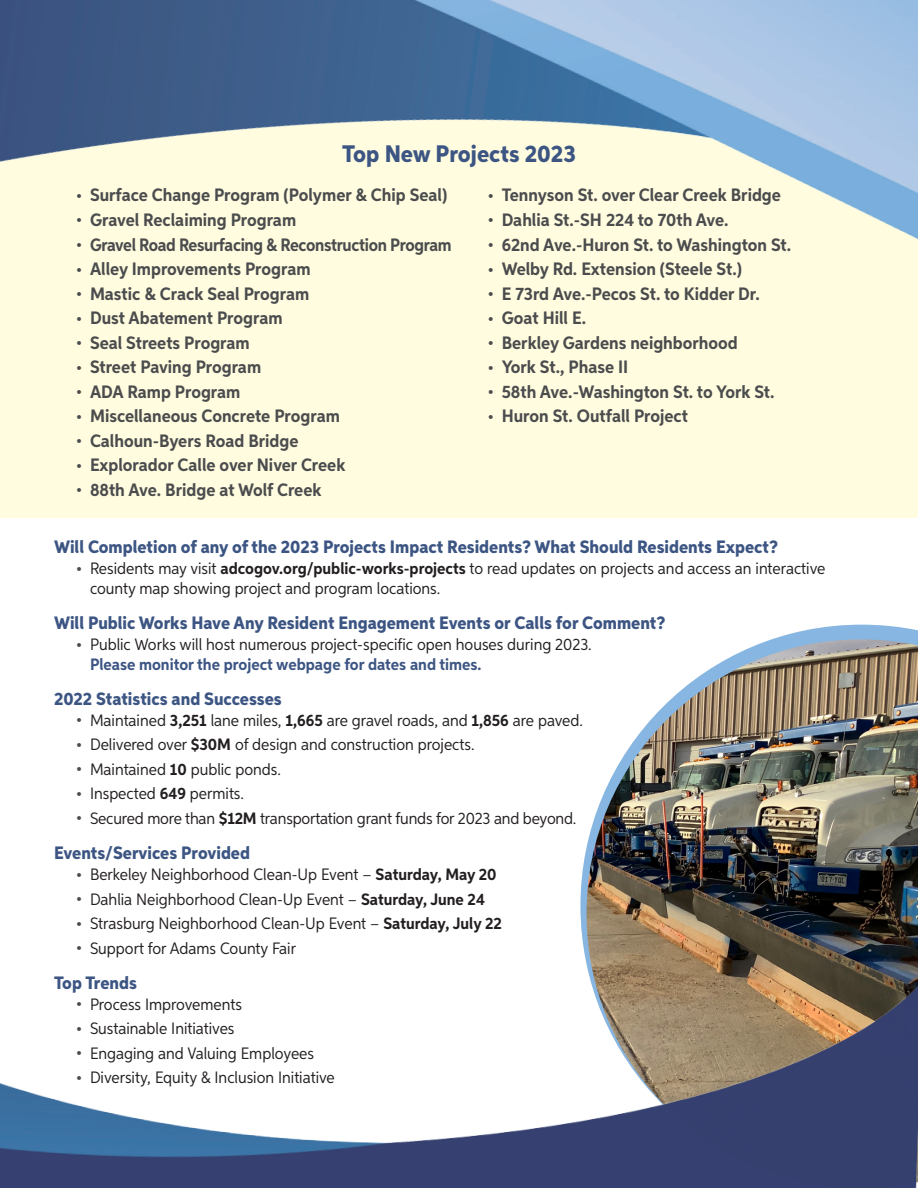
<style>
.page{position:relative;width:918px;height:1188px;background:#fff}
.page>*{position:absolute;margin:0;border:0;box-sizing:border-box;transform-origin:0 0}
.t1{font:800 24px "Aspira Nar";color:#3c5583}
.t2{font:700 18px "Aspira Nar";color:#4b4c4d}
.t3{font:800 18px "Aspira Nar";color:#3c5583}
.t4{font:700 18px "Aspira Nar";letter-spacing:-.02em;color:#4b4c4d}
.t5{font:16.5px/19.8px "Aspira Nar";color:#231f20}
.s1{font-weight:400;font-size:12px}
.s2{font-size:12px;color:#4b4c4d}
.s3{font-weight:700}
.s4{font-weight:700;color:#3c5583}
</style>
<div class="page">
<svg style="left:580px;top:625px;width:338px;height:299px"></svg>
<img style="left:586px;top:639px;width:332px;height:285px">
<div style="left:0;top:78px;width:918px;height:440px;background:#fffce0"></div>
<img style="left:0;top:924px;width:918px;height:264px">
<img style="left:0;top:0;width:918px;height:239px">
<p class="t1" style="left:342px;top:139px;width:235px">Top New Projects 2023</p>
<p class="t2" style="left:76px;top:184px;width:372px"><span class="s1">•</span> Surface Change Program (Polymer &amp; Chip Seal)</p>
<p class="t2" style="left:76px;top:209px;width:221px"><span class="s1">•</span> Gravel Reclaiming Program</p>
<p class="t4" style="left:76px;top:233px;width:377px"><span class="s1">•</span> Gravel Road Resurfacing &amp; Reconstruction Program</p>
<p class="t2" style="left:76px;top:258px;width:236px"><span class="s1">•</span> Alley Improvements Program</p>
<p class="t2" style="left:76px;top:282px;width:234px"><span class="s1">•</span> Mastic &amp; Crack Seal Program</p>
<p class="t2" style="left:76px;top:307px;width:208px"><span class="s1">•</span> Dust Abatement Program</p>
<p class="t2" style="left:76px;top:331px;width:175px"><span class="s1">•</span> Seal Streets Program</p>
<p class="t2" style="left:76px;top:356px;width:186px"><span class="s1">•</span> Street Paving Program</p>
<p class="t2" style="left:76px;top:380px;width:165px"><span class="s1">•</span> ADA Ramp Program</p>
<p class="t2" style="left:76px;top:405px;width:265px"><span class="s1">•</span> Miscellaneous Concrete Program</p>
<p class="t2" style="left:76px;top:429px;width:224px"><span class="s1">•</span> Calhoun-Byers Road Bridge</p>
<p class="t2" style="left:76px;top:454px;width:270px"><span class="s1">•</span> Explorador Calle over Niver Creek</p>
<p class="t2" style="left:76px;top:478px;width:246px"><span class="s1">•</span> 88th Ave. Bridge at Wolf Creek</p>
<p class="t2" style="left:488px;top:184px;width:294px"><span class="s1">•</span> Tennyson St. over Clear Creek Bridge</p>
<p class="t2" style="left:488px;top:209px;width:242px"><span class="s1">•</span> Dahlia St.-SH 224 to 70th Ave.</p>
<p class="t2" style="left:488px;top:233px;width:304px"><span class="s1">•</span> 62nd Ave.-Huron St. to Washington St.</p>
<p class="t2" style="left:488px;top:258px;width:255px"><span class="s1">•</span> Welby Rd. Extension (Steele St.)</p>
<p class="t2" style="left:488px;top:282px;width:273px"><span class="s1">•</span> E 73rd Ave.-Pecos St. to Kidder Dr.</p>
<p class="t2" style="left:488px;top:307px;width:99px"><span class="s1">•</span> Goat Hill E.</p>
<p class="t2" style="left:488px;top:331px;width:251px"><span class="s1">•</span> Berkley Gardens neighborhood</p>
<p class="t2" style="left:488px;top:356px;width:142px"><span class="s1">•</span> York St., Phase II</p>
<p class="t2" style="left:488px;top:380px;width:288px"><span class="s1">•</span> 58th Ave.-Washington St. to York St.</p>
<p class="t2" style="left:488px;top:405px;width:201px"><span class="s1">•</span> Huron St. Outfall Project</p>
<p class="t3" style="left:54px;top:536px;width:726px">Will Completion of any of the 2023 Projects Impact Residents? What Should Residents Expect?</p>
<p class="t5" style="left:90px;top:558px;width:737px;text-indent:-13px"><span class="s2">•</span> Residents may visit <span class="s3">adcogov.org/public-works-projects</span> to read updates on projects and access an interactive county map showing project and program locations.</p>
<p class="t3" style="left:54px;top:612px;width:613px">Will Public Works Have Any Resident Engagement Events or Calls for Comment?</p>
<p class="t5" style="left:90px;top:634px;width:503px;text-indent:-14px"><span class="s2">•</span> Public Works will host numerous project-specific open houses during 2023.<br><span class="s4">Please monitor the project webpage for dates and times.</span></p>
<p class="t3" style="left:54px;top:688px;width:229px">2022 Statistics and Successes</p>
<p class="t5" style="left:76px;top:710px;width:508px"><span class="s2">•</span> Maintained <span class="s3">3,251</span> lane miles, <span class="s3">1,665</span> are gravel roads, and <span class="s3">1,856</span> are paved.</p>
<p class="t5" style="left:76px;top:735px;width:400px"><span class="s2">•</span> Delivered over <span class="s3">$30M</span> of design and construction projects.</p>
<p class="t5" style="left:76px;top:759px;width:206px"><span class="s2">•</span> Maintained <span class="s3">10</span> public ponds.</p>
<p class="t5" style="left:76px;top:784px;width:169px"><span class="s2">•</span> Inspected <span class="s3">649</span> permits.</p>
<p class="t5" style="left:76px;top:808px;width:502px"><span class="s2">•</span> Secured more than <span class="s3">$12M</span> transportation grant funds for 2023 and beyond.</p>
<p class="t3" style="left:54px;top:842px;width:198px">Events/Services Provided</p>
<p class="t5" style="left:76px;top:864px;width:422px"><span class="s2">•</span> Berkeley Neighborhood Clean-Up Event – <span class="s3">Saturday, May 20</span></p>
<p class="t5" style="left:76px;top:889px;width:410px"><span class="s2">•</span> Dahlia Neighborhood Clean-Up Event – <span class="s3">Saturday, June 24</span></p>
<p class="t5" style="left:76px;top:913px;width:427px"><span class="s2">•</span> Strasburg Neighborhood Clean-Up Event – <span class="s3">Saturday, July 22</span></p>
<p class="t5" style="left:76px;top:938px;width:221px"><span class="s2">•</span> Support for Adams County Fair</p>
<p class="t3" style="left:54px;top:971px;width:84px">Top Trends</p>
<p class="t5" style="left:76px;top:994px;width:167px"><span class="s2">•</span> Process Improvements</p>
<p class="t5" style="left:76px;top:1018px;width:159px"><span class="s2">•</span> Sustainable Initiatives</p>
<p class="t5" style="left:76px;top:1043px;width:239px"><span class="s2">•</span> Engaging and Valuing Employees</p>
<p class="t5" style="left:76px;top:1067px;width:260px"><span class="s2">•</span> Diversity, Equity &amp; Inclusion Initiative</p>
</div>
